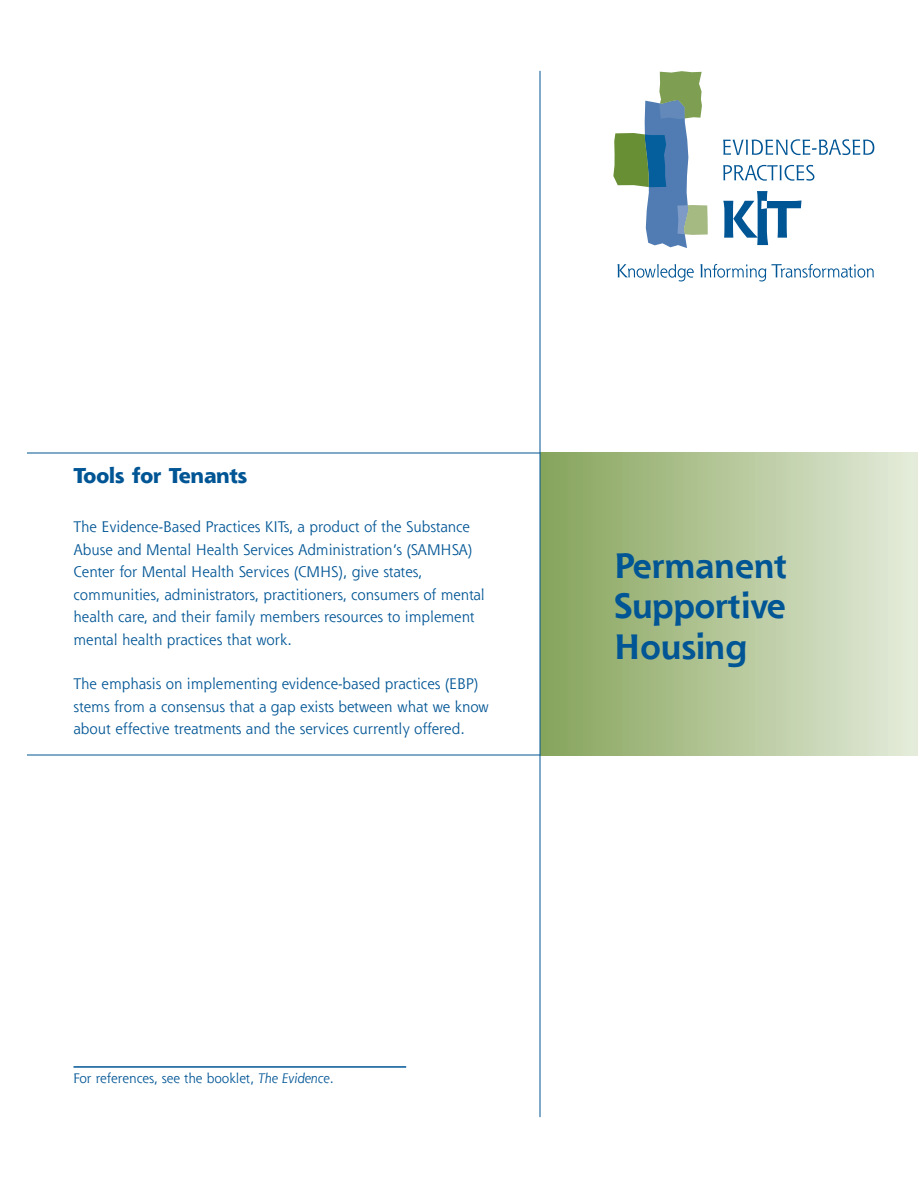
<style>
.page{position:relative;width:918px;height:1188px;background:#fff}
.page>*{position:absolute;margin:0;border:0;box-sizing:border-box;transform-origin:0 0}
.t1{font:700 34.5px/40.5px "Shannon Std";color:#005595;text-align:justify}
.t2{font:800 21px "Shannon Std";color:#005595}
._1_Body_Text{font:15px/22.5px "Shannon Std";color:#005595}
.t3{font:13.5px "Shannon Std";color:#005595}
.s1{font-style:italic}
</style>
<div class="page">
<div style="left:540px;top:453px;width:378px;height:302px;background:linear-gradient(to right,#86a45a,#e5ebdb)"></div>
<hr style="left:540px;top:71px;width:1px;height:1046px;background:#005595">
<hr style="left:27px;top:453px;width:513px;height:1px;background:#005595">
<hr style="left:73px;top:1066px;width:333px;height:2px;background:#005595">
<svg style="left:617px;top:264px;width:77px;height:17px"></svg>
<svg style="left:700px;top:264px;width:174px;height:17px"></svg>
<svg style="left:723px;top:139px;width:151px;height:16px"></svg>
<svg style="left:723px;top:165px;width:91px;height:16px"></svg>
<svg style="left:613px;top:71px;width:95px;height:177px"></svg>
<svg style="left:723px;top:191px;width:78px;height:54px"></svg>
<hr style="left:27px;top:755px;width:513px;height:1px;background:#005595">
<h3 class="t2" style="left:73px;top:462px;width:175px">Tools for Tenants</h3>
<p class="_1_Body_Text" style="left:73px;top:516px;width:413px">The Evidence-Based Practices KITs, a product of the Substance Abuse and Mental Health Services Administration’s (SAMHSA)<br>Center for Mental Health Services (CMHS), give states, communities, administrators, practitioners, consumers of mental health care, and their family members resources to implement mental health practices that work.</p>
<p class="_1_Body_Text" style="left:73px;top:672px;width:417px">The emphasis on implementing evidence-based practices (EBP) stems from a consensus that a gap exists between what we know about effective treatments and the services currently offered.</p>
<h1 class="t1" style="left:614px;top:545px;width:175px">Permanent Supportive Housing</h1>
<p class="t3" style="left:73px;top:1069px;width:262px">For references, see the booklet, <span class="s1">The Evidence</span>.</p>
</div>
